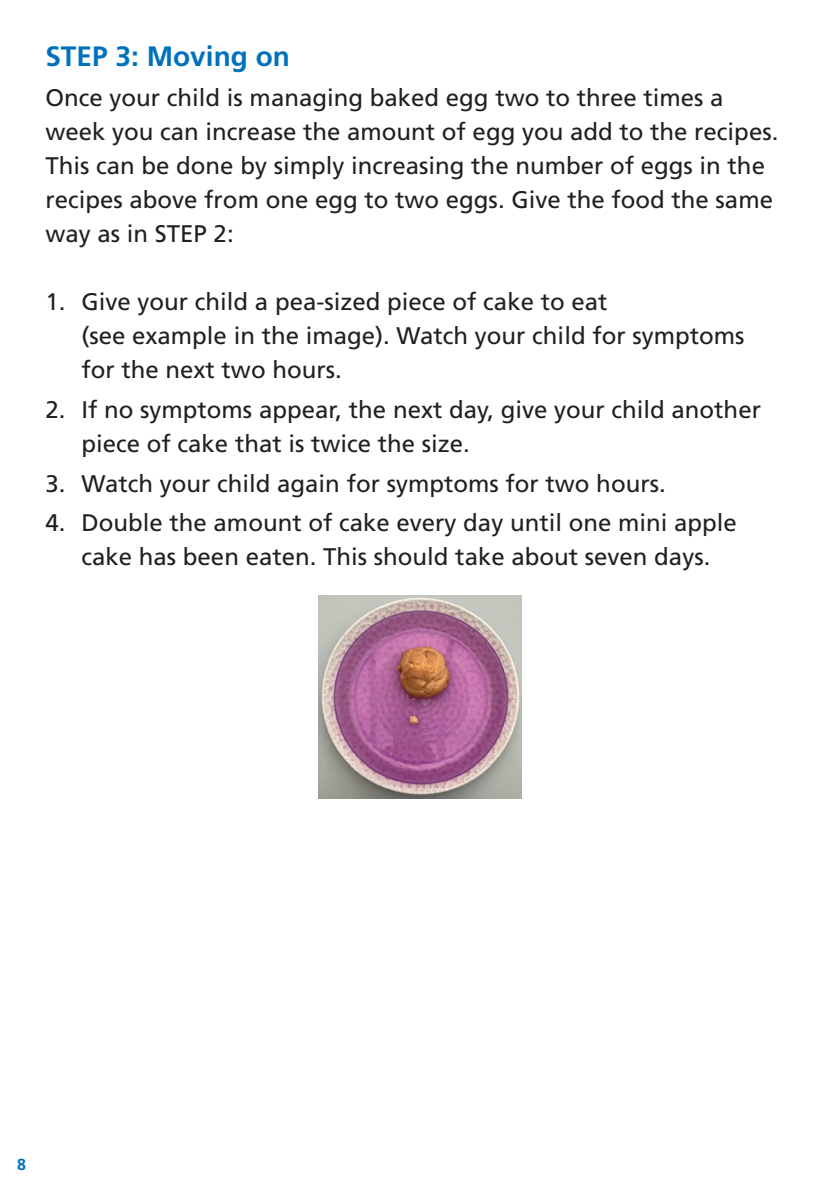
<style>
.page{position:relative;width:840px;height:1191px;background:#fff}
.page>*{position:absolute;margin:0;border:0;box-sizing:border-box;transform-origin:0 0}
.Large_title{font:700 28px "Frutiger LT Std";color:#0072bc}
.Bullet_points{font:24px/34px "Frutiger LT Std";color:#231f20}
.t1{font:700 16px "Frutiger";color:#0072bc}
</style>
<div class="page">
<img style="left:318px;top:595px;width:203px;height:203px">
<p class="Large_title" style="left:45px;top:40px;width:246px">STEP 3: Moving on</p>
<p class="Bullet_points" style="left:45px;top:81px;width:734px">Once your child is managing baked egg two to three times a week you can increase the amount of egg you add to the recipes.<br>This can be done by simply increasing the number of eggs in the recipes above from one egg to two eggs. Give the food the same way as in STEP 2:</p>
<p class="Bullet_points" style="left:81px;top:285px;width:664px;text-indent:-36px">1. Give your child a pea-sized piece of cake to eat<br>(see example in the image). Watch your child for symptoms for the next two hours.</p>
<p class="Bullet_points" style="left:81px;top:392px;width:680px;text-indent:-36px">2. If no symptoms appear, the next day, give your child another piece of cake that is twice the size.</p>
<p class="Bullet_points" style="left:45px;top:466px;width:621px">3. Watch your child again for symptoms for two hours.</p>
<p class="Bullet_points" style="left:45px;top:506px;width:692px;text-align:center">4. Double the amount of cake every day until one mini apple cake has been eaten. This should take about seven days.</p>
<p class="t1" style="left:17px;top:1154px;width:10px">8</p>
</div>
